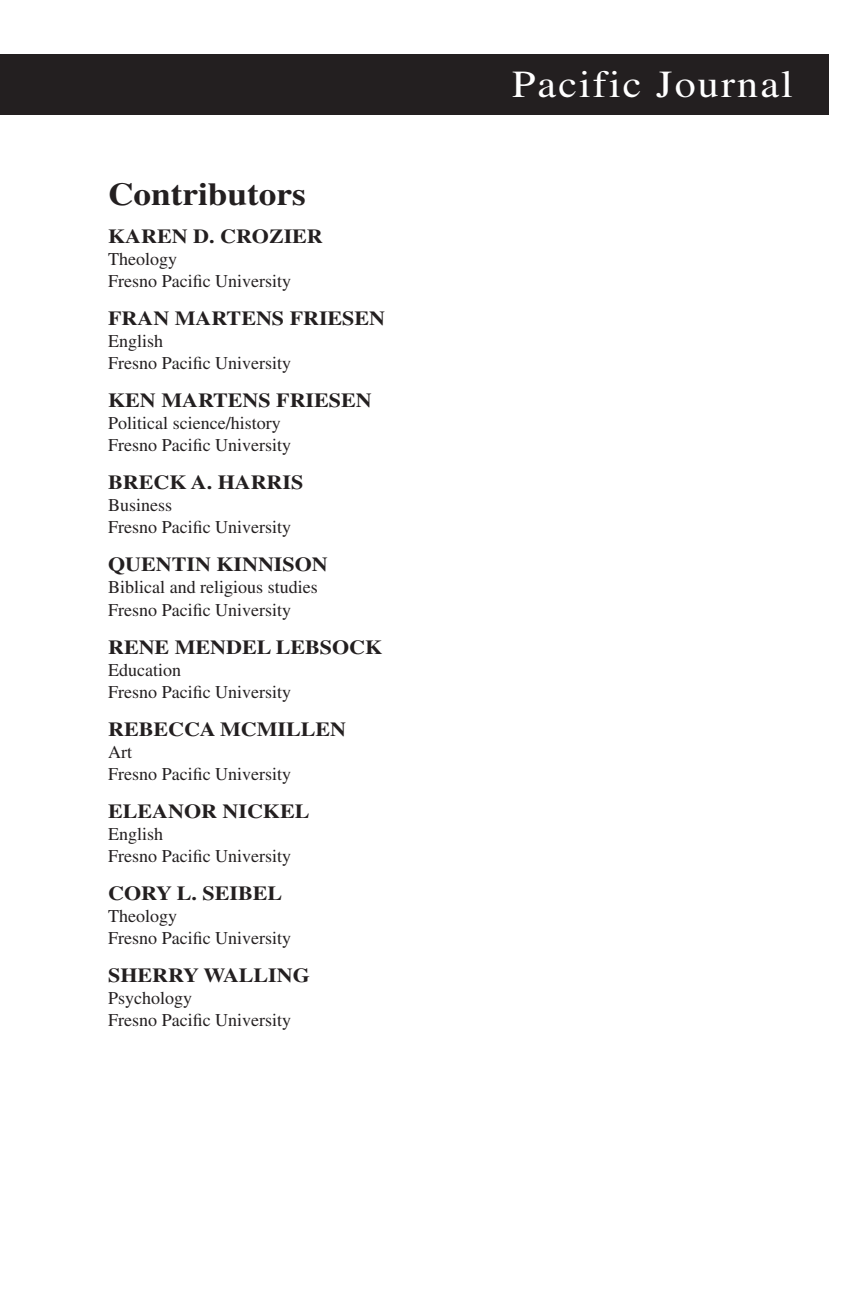
<style>
.page{position:relative;width:865px;height:1297px;background:#fff}
.page>*{position:absolute;margin:0;border:0;box-sizing:border-box;transform-origin:0 0}
.t1{font:38.2px "Times";letter-spacing:.05em;color:#fff;scale:1.1 1}
.contents_heading{font:700 32px "Times";color:#231f20;scale:1.1 1}
.contents_names{font:700 20px "Times";color:#231f20;scale:1.1 1}
.contents_text{font:18px "Times";color:#231f20}
</style>
<div class="page">
<div style="left:0;top:54px;width:828px;height:60px;background:#231f20"></div>
<p class="contents_heading" style="left:108px;top:175px;width:181px">Contributors</p>
<p class="contents_names" style="left:108px;top:224px;width:196px">KAREN D. CROZIER</p>
<p class="contents_text" style="left:108px;top:249px;width:70px">Theology</p>
<p class="contents_text" style="left:108px;top:271px;width:184px">Fresno Pacific University</p>
<p class="contents_names" style="left:108px;top:306px;width:253px">FRAN MARTENS FRIESEN</p>
<p class="contents_text" style="left:108px;top:331px;width:57px">English</p>
<p class="contents_text" style="left:108px;top:353px;width:184px">Fresno Pacific University</p>
<p class="contents_names" style="left:108px;top:388px;width:241px">KEN MARTENS FRIESEN</p>
<p class="contents_text" style="left:108px;top:413px;width:174px">Political science/history</p>
<p class="contents_text" style="left:108px;top:435px;width:184px">Fresno Pacific University</p>
<p class="contents_names" style="left:108px;top:470px;width:179px">BRECK A. HARRIS</p>
<p class="contents_text" style="left:108px;top:495px;width:66px">Business</p>
<p class="contents_text" style="left:108px;top:517px;width:184px">Fresno Pacific University</p>
<p class="contents_names" style="left:108px;top:552px;width:201px">QUENTIN KINNISON</p>
<p class="contents_text" style="left:108px;top:577px;width:211px">Biblical and religious studies</p>
<p class="contents_text" style="left:108px;top:599px;width:184px">Fresno Pacific University</p>
<p class="contents_names" style="left:108px;top:634px;width:250px">RENE MENDEL LEBSOCK</p>
<p class="contents_text" style="left:108px;top:659px;width:74px">Education</p>
<p class="contents_text" style="left:108px;top:681px;width:184px">Fresno Pacific University</p>
<p class="contents_names" style="left:108px;top:716px;width:218px">REBECCA MCMILLEN</p>
<p class="contents_text" style="left:108px;top:741px;width:25px">Art</p>
<p class="contents_text" style="left:108px;top:763px;width:184px">Fresno Pacific University</p>
<p class="contents_names" style="left:108px;top:798px;width:184px">ELEANOR NICKEL</p>
<p class="contents_text" style="left:108px;top:823px;width:57px">English</p>
<p class="contents_text" style="left:108px;top:845px;width:184px">Fresno Pacific University</p>
<p class="contents_names" style="left:108px;top:880px;width:160px">CORY L. SEIBEL</p>
<p class="contents_text" style="left:108px;top:905px;width:70px">Theology</p>
<p class="contents_text" style="left:108px;top:927px;width:184px">Fresno Pacific University</p>
<p class="contents_names" style="left:108px;top:962px;width:185px">SHERRY WALLING</p>
<p class="contents_text" style="left:108px;top:987px;width:86px">Psychology</p>
<p class="contents_text" style="left:108px;top:1009px;width:184px">Fresno Pacific University</p>
<p class="t1" style="left:512px;top:63px;width:257px">Pacific Journal</p>
</div>
